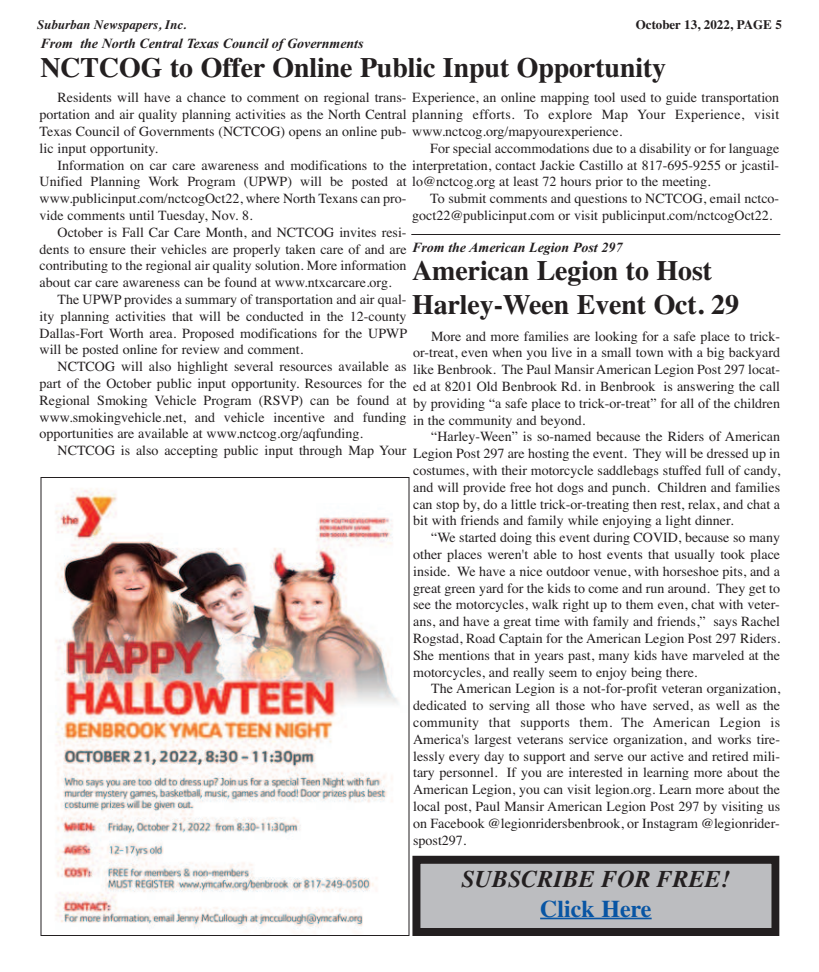
<style>
.page{position:relative;width:819px;height:972px;background:#fff}
.page>*{position:absolute;margin:0;border:0;box-sizing:border-box;transform-origin:0 0}
.t1{font:700 28px/33.6px "Times";letter-spacing:-.005em;color:#231f20}
.t2{font:italic 700 24px "Times";color:#231f20}
.t3{font:700 24px "Times";color:#0855a4}
.t4{font:14px/16.8px "Times";color:#231f20;text-align:justify}
.t5{font:italic 700 14px "Times New Roman";letter-spacing:-.005em;color:#231f20}
.t6{font:italic 700 13px "Times";color:#231f20}
.t7{font:700 13px "Times";letter-spacing:-.005em;color:#231f20}
</style>
<div class="page">
<div style="left:420px;top:864px;width:351px;height:64px;background:#bcbdc0"></div>
<div style="left:412px;top:856px;width:367px;height:80px;border:8px solid #231f20"></div>
<hr style="left:540px;top:918px;width:112px;height:1px;background:#0855a4">
<img style="left:55px;top:488px;width:343px;height:441px">
<hr style="left:411px;top:234px;width:369px;height:1px;background:#231f20">
<p class="t6" style="left:37px;top:17px;width:151px">Suburban Newspapers, Inc.</p>
<p class="t7" style="left:636px;top:17px;width:148px">October 13, 2022, PAGE 5</p>
<p class="t5" style="left:40px;top:35px;width:325px">From the North Central Texas Council of Governments</p>
<h1 class="t1" style="left:40px;top:50px;width:627px">NCTCOG to Offer Online Public Input Opportunity</h1>
<p class="t4" style="left:40px;top:89px;width:741px;text-align:left;text-indent:18px">Residents will have a chance to comment on regional trans- Experience, an online mapping tool used to guide transportation portation and air quality planning activities as the North Central planning efforts. To explore Map Your Experience, visit Texas Council of Governments (NCTCOG) opens an online pub- www.nctcog.org/mapyourexperience.<br>lic input opportunity.</p>
<p class="t4" style="left:58px;top:156px;width:723px">Information on car care awareness and modifications to the interpretation, contact Jackie Castillo at 817-695-9255 or jcastil-</p>
<p class="t4" style="left:40px;top:173px;width:673px">Unified Planning Work Program (UPWP) will be posted at lo@nctcog.org at least 72 hours prior to the meeting.</p>
<p class="t4" style="left:40px;top:190px;width:369px">www.publicinput.com/nctcogOct22, where North Texans can pro-</p>
<p class="t4" style="left:40px;top:207px;width:215px">vide comments until Tuesday, Nov. 8.</p>
<p class="t4" style="left:58px;top:224px;width:351px">October is Fall Car Care Month, and NCTCOG invites resi-</p>
<p class="t4" style="left:40px;top:240px;width:369px">dents to ensure their vehicles are properly taken care of and are</p>
<p class="t4" style="left:40px;top:257px;width:368px">contributing to the regional air quality solution. More information</p>
<p class="t4" style="left:40px;top:274px;width:353px">about car care awareness can be found at www.ntxcarcare.org.</p>
<p class="t4" style="left:58px;top:291px;width:351px">The UPWP provides a summary of transportation and air qual-</p>
<p class="t4" style="left:40px;top:308px;width:368px">ity planning activities that will be conducted in the 12-county</p>
<p class="t4" style="left:40px;top:324px;width:369px">Dallas-Fort Worth area. Proposed modifications for the UPWP</p>
<p class="t4" style="left:40px;top:341px;width:265px">will be posted online for review and comment.</p>
<p class="t4" style="left:58px;top:358px;width:350px">NCTCOG will also highlight several resources available as</p>
<p class="t4" style="left:40px;top:375px;width:369px">part of the October public input opportunity. Resources for the</p>
<p class="t4" style="left:40px;top:392px;width:369px">Regional Smoking Vehicle Program (RSVP) can be found at</p>
<p class="t4" style="left:40px;top:408px;width:368px">www.smokingvehicle.net, and vehicle incentive and funding</p>
<p class="t4" style="left:40px;top:425px;width:325px">opportunities are available at www.nctcog.org/aqfunding.</p>
<p class="t4" style="left:58px;top:442px;width:350px">NCTCOG is also accepting public input through Map Your</p>
<p class="t4" style="left:430px;top:140px;width:351px">For special accommodations due to a disability or for language</p>
<p class="t4" style="left:412px;top:190px;width:369px;text-indent:18px">To submit comments and questions to NCTCOG, email nctco&shy;goct22@publicinput.com or visit publicinput.com/nctcogOct22.</p>
<p class="t5" style="left:412px;top:239px;width:212px">From the American Legion Post 297</p>
<h1 class="t1" style="left:412px;top:254px;width:328px">American Legion to Host<br>Harley-Ween Event Oct. 29</h1>
<p class="t4" style="left:413px;top:327px;width:369px;text-indent:18px">More and more families are looking for a safe place to trick&shy;or-treat, even when you live in a small town with a big backyard like Benbrook. The Paul Mansir American Legion Post 297 locat&shy;ed at 8201 Old Benbrook Rd. in Benbrook is answering the call by providing “a safe place to trick-or-treat” for all of the children in the community and beyond.</p>
<p class="t4" style="left:413px;top:428px;width:369px;text-indent:18px">“Harley-Ween” is so-named because the Riders of American Legion Post 297 are hosting the event. They will be dressed up in costumes, with their motorcycle saddlebags stuffed full of candy, and will provide free hot dogs and punch. Children and families can stop by, do a little trick-or-treating then rest, relax, and chat a bit with friends and family while enjoying a light dinner.</p>
<p class="t4" style="left:413px;top:529px;width:369px;text-indent:18px">“We started doing this event during COVID, because so many other places weren't able to host events that usually took place inside. We have a nice outdoor venue, with horseshoe pits, and a great green yard for the kids to come and run around. They get to see the motorcycles, walk right up to them even, chat with veter&shy;ans, and have a great time with family and friends,” says Rachel Rogstad, Road Captain for the American Legion Post 297 Riders.<br>She mentions that in years past, many kids have marveled at the motorcycles, and really seem to enjoy being there.</p>
<p class="t4" style="left:413px;top:680px;width:369px;text-indent:18px">The American Legion is a not-for-profit veteran organization, dedicated to serving all those who have served, as well as the community that supports them. The American Legion is America's largest veterans service organization, and works tire&shy;lessly every day to support and serve our active and retired mili&shy;tary personnel. If you are interested in learning more about the American Legion, you can visit legion.org. Learn more about the local post, Paul Mansir American Legion Post 297 by visiting us on Facebook @legionridersbenbrook, or Instagram @legionrider&shy;spost297.</p>
<h2 class="t2" style="left:462px;top:865px;width:270px">SUBSCRIBE FOR FREE!</h2>
<h2 class="t3" style="left:540px;top:894px;width:113px">Click Here</h2>
</div>
